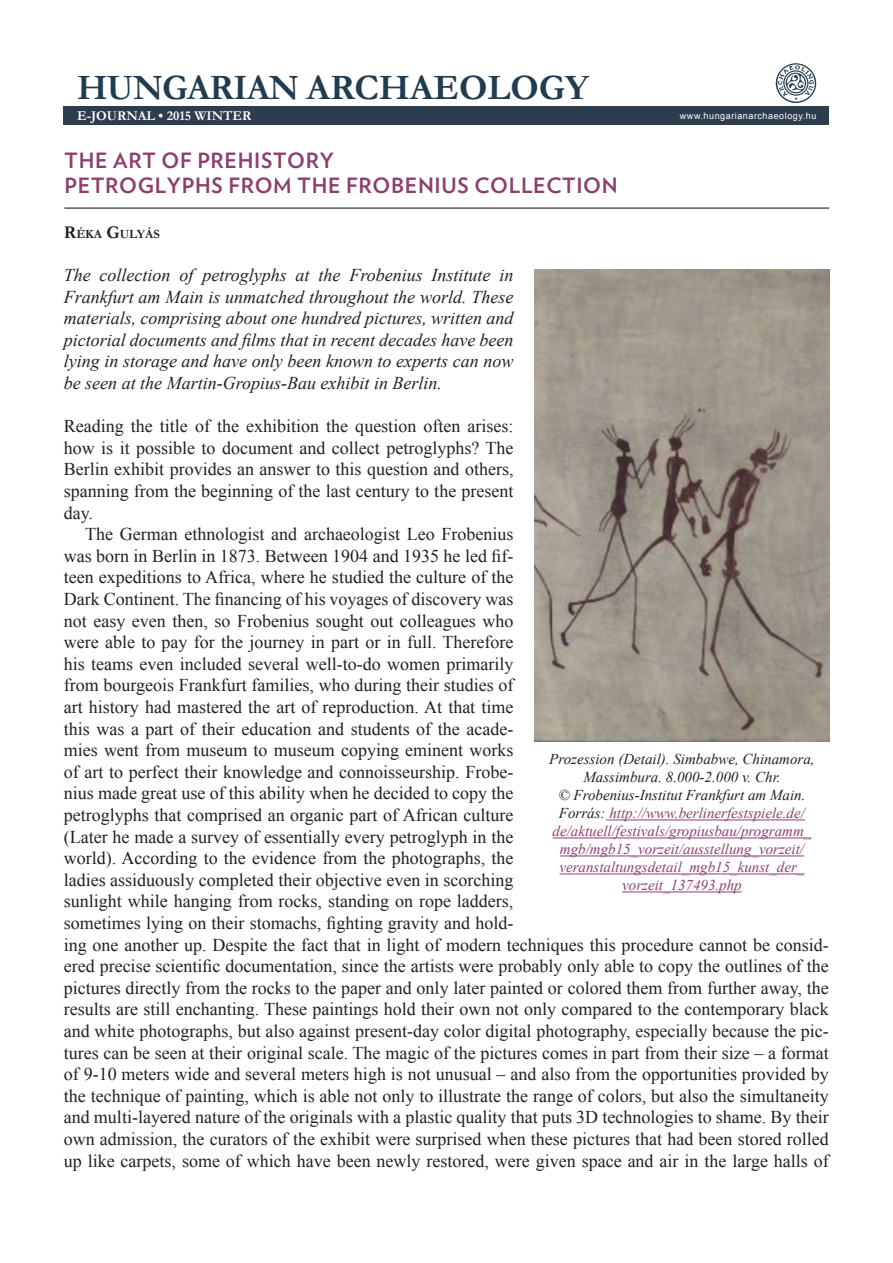
<style>
.page{position:relative;width:893px;height:1263px;background:#fff}
.page>*{position:absolute;margin:0;border:0;box-sizing:border-box;transform-origin:0 0}
.cikk_szoveg{font:700 36px "Garamond";letter-spacing:-.01em;color:#213b4f}
.cikk_cim_print{font:700 21px "Verlag";letter-spacing:.035em;color:#8c3f6d}
.cikk_szoveg_print{font:18px/21.6px "Times New Roman";color:#231f20}
.cikk_1bekezd_print{font:italic 18px/21.6px "Times New Roman";color:#231f20;text-align:justify}
.cikk_behuznelkul{font:18px/21.6px "Times New Roman";color:#231f20;text-align:justify}
.kepala{font:italic 15px/18px "Times New Roman";color:#8c3f6d;text-align:center}
.kepala-2{font:italic 15px/18px "Times New Roman";color:#231f20;text-align:center}
.cikk_szoveg-2{font:700 13.5px "Garamond";color:#fff}
.cikk_szerz_print{font:700 12.6px "Garamond";color:#231f20}
.cikk_szoveg-3{font:9px "Arial";letter-spacing:.06em;color:#fff}
.s1{font-size:18px}
.s2{color:#231f20}
</style>
<div class="page">
<div style="left:64px;top:107px;width:765px;height:18px;background:#2d3d4d"></div>
<img style="left:773px;top:63px;width:45px;height:44px">
<hr style="left:64px;top:207px;width:765px;height:2px;background:#231f20">
<img style="left:535px;top:269px;width:294px;height:472px">
<hr style="left:609px;top:819px;width:196px;height:1px;background:#8c3f6d">
<hr style="left:552px;top:837px;width:259px;height:1px;background:#8c3f6d">
<hr style="left:560px;top:855px;width:244px;height:1px;background:#8c3f6d">
<hr style="left:559px;top:873px;width:245px;height:1px;background:#8c3f6d">
<hr style="left:622px;top:891px;width:120px;height:1px;background:#8c3f6d">
<p class="cikk_szoveg" style="left:77px;top:64px;width:513px">HUNGARIAN ARCHAEOLOGY</p>
<p class="cikk_szoveg-2" style="left:77px;top:107px;width:176px">E-JOURNAL • 2015 WINTER</p>
<p class="cikk_cim_print" style="left:65px;top:144px;width:271px">THE ART OF PREHISTORY</p>
<p class="cikk_cim_print" style="left:65px;top:169px;width:555px">PETROGLYPHS FROM THE FROBENIUS COLLECTION</p>
<p class="cikk_szoveg-3" style="left:680px;top:110px;width:138px">www.hungarianarchaeology.hu</p>
<p class="cikk_szerz_print" style="left:64px;top:225px;width:97px"><span class="s1">R</span>ÉKA <span class="s1">G</span>ULYÁS</p>
<p class="cikk_1bekezd_print" style="left:64px;top:264px;width:451px">The collection of petroglyphs at the Frobenius Institute in Frankfurt am Main is unmatched throughout the world. These materials, comprising about one hundred pictures, written and pictorial documents and films that in recent decades have been lying in storage and have only been known to experts can now be seen at the Martin-Gropius-Bau exhibit in Berlin.</p>
<p class="cikk_behuznelkul" style="left:64px;top:415px;width:451px">Reading the title of the exhibition the question often arises: how is it possible to document and collect petroglyphs? The Berlin exhibit provides an answer to this question and others, spanning from the beginning of the last century to the present day.</p>
<p class="cikk_szoveg_print" style="left:64px;top:523px;width:767px;text-indent:21px">The German ethnologist and archaeologist Leo Frobenius<br>was born in Berlin in 1873. Between 1904 and 1935 he led fif-<br>teen expeditions to Africa, where he studied the culture of the<br>Dark Continent. The financing of his voyages of discovery was<br>not easy even then, so Frobenius sought out colleagues who<br>were able to pay for the journey in part or in full. Therefore<br>his teams even included several well-to-do women primarily<br>from bourgeois Frankfurt families, who during their studies of<br>art history had mastered the art of reproduction. At that time<br>this was a part of their education and students of the acade-<br>mies went from museum to museum copying eminent works<br>of art to perfect their knowledge and connoisseurship. Frobe-<br>nius made great use of this ability when he decided to copy the<br>petroglyphs that comprised an organic part of African culture<br>(Later he made a survey of essentially every petroglyph in the<br>world). According to the evidence from the photographs, the<br>ladies assiduously completed their objective even in scorching<br>sunlight while hanging from rocks, standing on rope ladders,<br>sometimes lying on their stomachs, fighting gravity and hold-<br>ing one another up. Despite the fact that in light of modern techniques this procedure cannot be consid&shy;ered precise scientific documentation, since the artists were probably only able to copy the outlines of the pictures directly from the rocks to the paper and only later painted or colored them from further away, the results are still enchanting. These paintings hold their own not only compared to the contemporary black and white photographs, but also against present-day color digital photography, especially because the pic&shy;tures can be seen at their original scale. The magic of the pictures comes in part from their size – a format of 9-10 meters wide and several meters high is not unusual – and also from the opportunities provided by the technique of painting, which is able not only to illustrate the range of colors, but also the simultaneity and multi-layered nature of the originals with a plastic quality that puts 3D technologies to shame. By their own admission, the curators of the exhibit were surprised when these pictures that had been stored rolled up like carpets, some of which have been newly restored, were given space and air in the large halls of</p>
<p class="kepala-2" style="left:549px;top:750px;width:267px">Prozession (Detail). Simbabwe, Chinamora,<br>Massimbura. 8.000-2.000 v. Chr.</p>
<p class="kepala" style="left:552px;top:786px;width:260px"><span class="s2">© Frobenius-Institut Frankfurt am Main.<br>Forrás:</span> http://www.berlinerfestspiele.de/ de/aktuell/festivals/gropiusbau/programm_ mgb/mgb15_vorzeit/ausstellung_vorzeit/ veranstaltungsdetail_mgb15_kunst_der_ vorzeit_137493.php</p>
</div>
